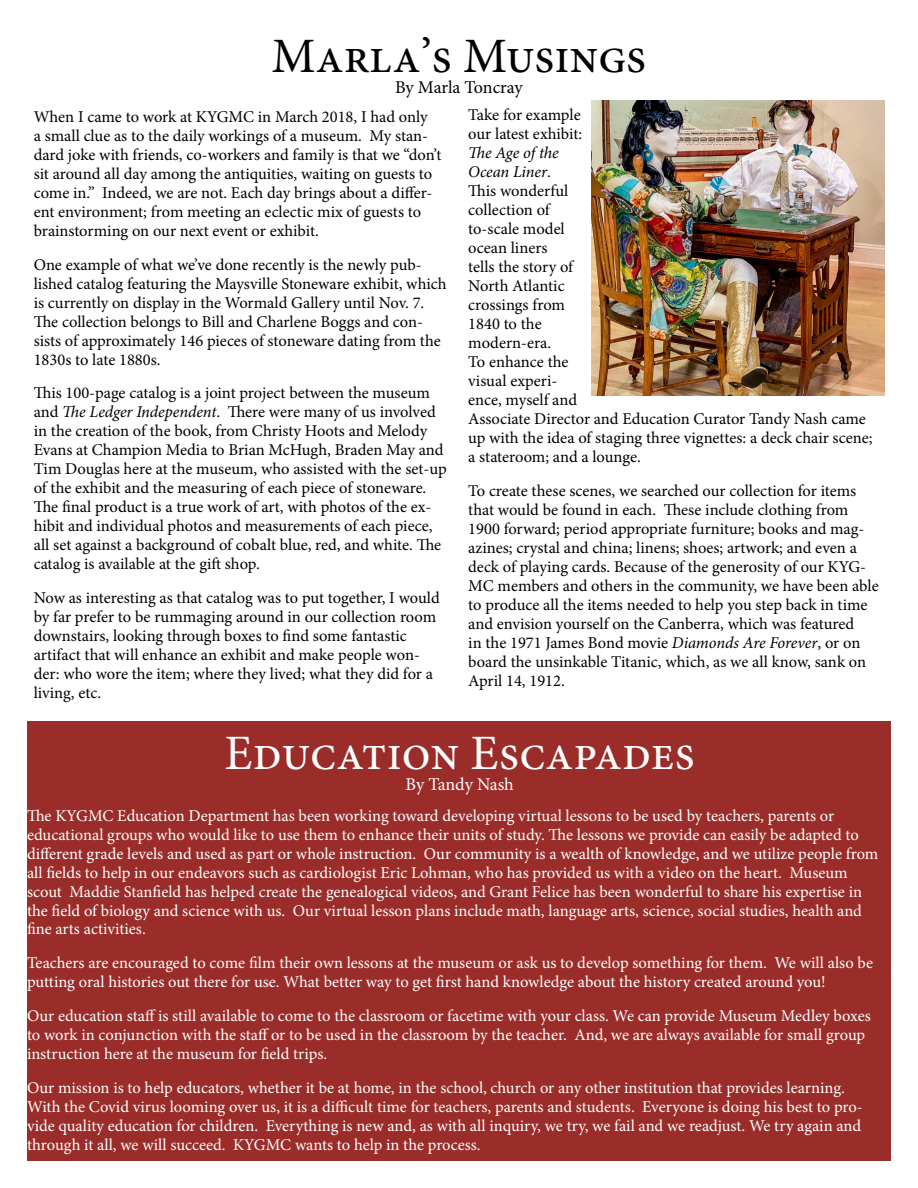
<style>
.page{position:relative;width:918px;height:1188px;background:#fff}
.page>*{position:absolute;margin:0;border:0;box-sizing:border-box;transform-origin:0 0}
.t1{font:49.5px "Minion Pro";color:#fff}
.t2{font:49.5px "Minion Pro";color:#000}
.t3{font:18px "Minion Pro";color:#000}
.t4{font:18px "Minion Pro";color:#fff}
.t5{font:16.5px/18.9px "Minion Pro";color:#000}
.t6{font:16.5px/19px "Minion Pro";letter-spacing:-.005em;color:#fff}
.s1{font-style:italic}
</style>
<div class="page">
<div style="left:27px;top:722px;width:864px;height:439px;background:#9a2d29"></div>
<img style="left:591px;top:101px;width:294px;height:294px">
<h1 class="t2" style="left:271px;top:23px;width:377px">Marla’s Musings</h1>
<p class="t3" style="left:395px;top:75px;width:130px">By Marla Toncray</p>
<p class="t5" style="left:34px;top:107px;width:409px">When I came to work at KYGMC in March 2018, I had only<br>a small clue as to the daily workings of a museum. My stan&shy;dard joke with friends, co-workers and family is that we “don’t sit around all day among the antiquities, waiting on guests to come in.” Indeed, we are not. Each day brings about a differ&shy;ent environment; from meeting an eclectic mix of guests to brainstorming on our next event or exhibit.</p>
<p class="t5" style="left:34px;top:255px;width:414px">One example of what we’ve done recently is the newly pub&shy;lished catalog featuring the Maysville Stoneware exhibit, which is currently on display in the Wormald Gallery until Nov. 7.<br>The collection belongs to Bill and Charlene Boggs and con&shy;sists of approximately 146 pieces of stoneware dating from the 1830s to late 1880s.</p>
<p class="t5" style="left:34px;top:384px;width:414px">This 100-page catalog is a joint project between the museum and <span class="s1">The Ledger Independent</span>. There were many of us involved in the creation of the book, from Christy Hoots and Melody Evans at Champion Media to Brian McHugh, Braden May and Tim Douglas here at the museum, who assisted with the set-up of the exhibit and the measuring of each piece of stoneware.<br>The final product is a true work of art, with photos of the ex&shy;hibit and individual photos and measurements of each piece, all set against a background of cobalt blue, red, and white. The catalog is available at the gift shop.</p>
<p class="t5" style="left:34px;top:589px;width:408px">Now as interesting as that catalog was to put together, I would by far prefer to be rummaging around in our collection room downstairs, looking through boxes to find some fantastic artifact that will enhance an exhibit and make people won&shy;der: who wore the item; where they lived; what they did for a living, etc.</p>
<p class="t5" style="left:468px;top:106px;width:115px">Take for example our latest exhibit:</p>
<p class="t5" style="left:468px;top:144px;width:406px"><span class="s1">The Age of the<br>Ocean Liner</span>.<br>This wonderful<br>collection of<br>to-scale model<br>ocean liners<br>tells the story of<br>North Atlantic<br>crossings from<br>1840 to the<br>modern-era.<br>To enhance the<br>visual experi-<br>ence, myself and<br>Associate Director and Education Curator Tandy Nash came up with the idea of staging three vignettes: a deck chair scene; a stateroom; and a lounge.</p>
<p class="t5" style="left:468px;top:481px;width:412px">To create these scenes, we searched our collection for items that would be found in each. These include clothing from 1900 forward; period appropriate furniture; books and mag&shy;azines; crystal and china; linens; shoes; artwork; and even a deck of playing cards. Because of the generosity of our KYG-MC members and others in the community, we have been able to produce all the items needed to help you step back in time and envision yourself on the Canberra, which was featured<br>in the 1971 James Bond movie <span class="s1">Diamonds Are Forever</span>, or on board the unsinkable Titanic, which, as we all know, sank on April 14, 1912.</p>
<h1 class="t1" style="left:225px;top:720px;width:472px">Education Escapades</h1>
<p class="t4" style="left:406px;top:772px;width:110px">By Tandy Nash</p>
<p class="t6" style="left:27px;top:806px;width:853px">The KYGMC Education Department has been working toward developing virtual lessons to be used by teachers, parents or educational groups who would like to use them to enhance their units of study. The lessons we provide can easily be adapted to different grade levels and used as part or whole instruction. Our community is a wealth of knowledge, and we utilize people from all fields to help in our endeavors such as cardiologist Eric Lohman, who has provided us with a video on the heart. Museum scout Maddie Stanfield has helped create the genealogical videos, and Grant Felice has been wonderful to share his expertise in the field of biology and science with us. Our virtual lesson plans include math, language arts, science, social studies, health and fine arts activities.</p>
<p class="t6" style="left:27px;top:954px;width:848px">Teachers are encouraged to come film their own lessons at the museum or ask us to develop something for them. We will also be putting oral histories out there for use. What better way to get first hand knowledge about the history created around you!</p>
<p class="t6" style="left:27px;top:1007px;width:846px">Our education staff is still available to come to the classroom or facetime with your class. We can provide Museum Medley boxes to work in conjunction with the staff or to be used in the classroom by the teacher. And, we are always available for small group instruction here at the museum for field trips.</p>
<p class="t6" style="left:27px;top:1079px;width:837px">Our mission is to help educators, whether it be at home, in the school, church or any other institution that provides learning.<br>With the Covid virus looming over us, it is a difficult time for teachers, parents and students. Everyone is doing his best to pro&shy;vide quality education for children. Everything is new and, as with all inquiry, we try, we fail and we readjust. We try again and through it all, we will succeed. KYGMC wants to help in the process.</p>
</div>
